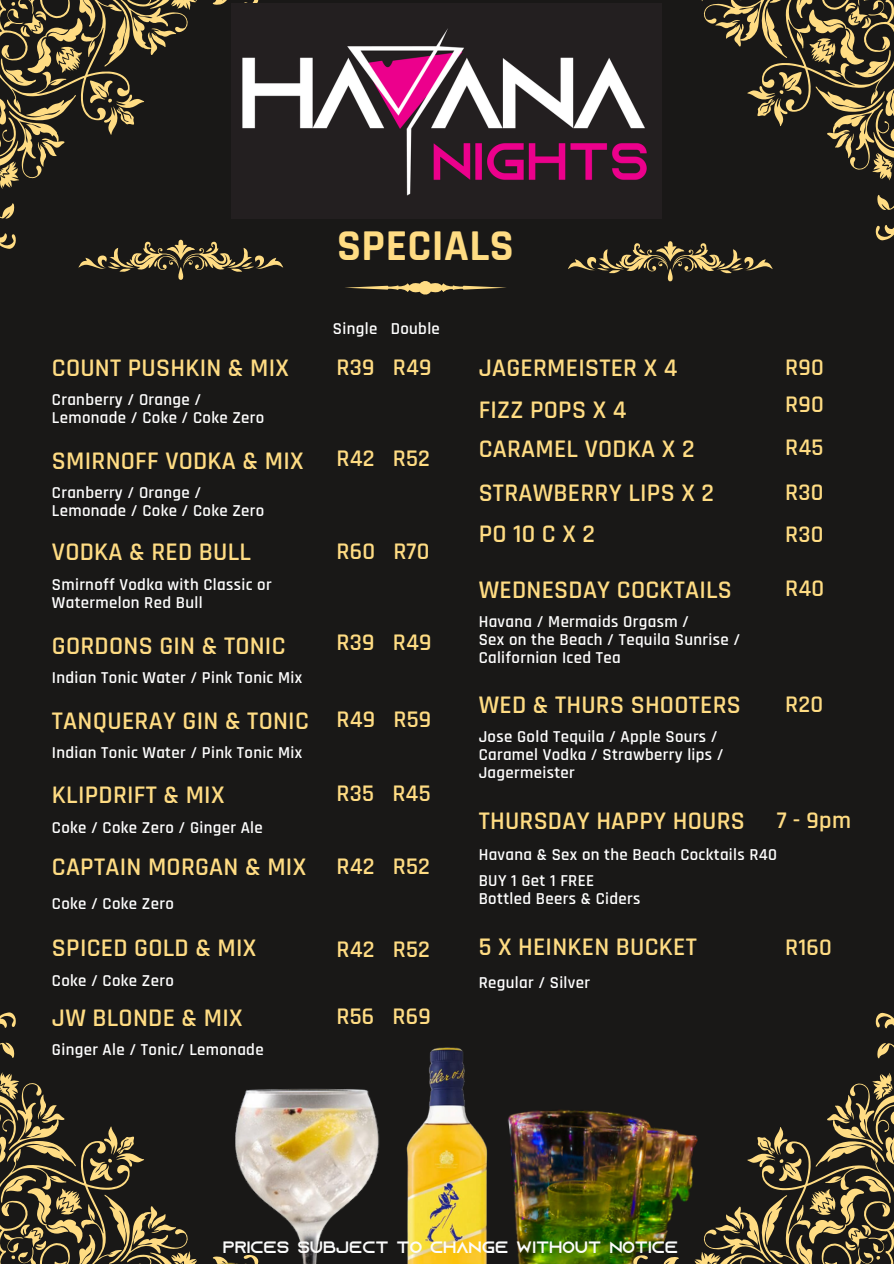
<style>
.page{position:relative;width:894px;height:1264px;background:#fff}
.page>*{position:absolute;margin:0;border:0;box-sizing:border-box;transform-origin:0 0}
.t1{font:700 44.55px "Rajdhani";letter-spacing:.01em;color:#ffdc83}
.t2{font:600 25.65px "Rajdhani";letter-spacing:.01em;color:#ffdc83}
.t3{font:600 25.65px "Rajdhani";letter-spacing:.26em;color:#ffdc83}
.t4{font:600 24.15px "Rajdhani";letter-spacing:.01em;color:#ffdc83}
.t5{font:600 16.8px/18px "Rajdhani";letter-spacing:.02em;color:#fff}
.t6{font:16.5px "Azonix";color:#fcfcfc}
</style>
<div class="page">
<div style="left:0;top:0;width:893px;height:1263px;background:#191817"></div>
<svg style="left:0;top:1012px;width:116px;height:251px"></svg>
<img style="left:603px;top:1111px;width:29px;height:152px">
<svg style="left:632px;top:1012px;width:261px;height:251px"></svg>
<svg style="left:345px;top:281px;width:161px;height:14px"></svg>
<svg style="left:0;top:0;width:258px;height:249px"></svg>
<svg style="left:78px;top:240px;width:205px;height:40px"></svg>
<svg style="left:701px;top:0;width:192px;height:241px"></svg>
<img style="left:232px;top:3px;width:415px;height:215px">
<svg style="left:568px;top:241px;width:204px;height:40px"></svg>
<img style="left:406px;top:1047px;width:197px;height:216px">
<img style="left:116px;top:1088px;width:263px;height:175px">
<p class="t1" style="left:337px;top:218px;width:178px">SPECIALS</p>
<h2 class="t5" style="left:333px;top:320px;width:108px">Single Double</h2>
<p class="t2" style="left:52px;top:352px;width:238px">COUNT PUSHKIN &amp; MIX</p>
<p class="t4" style="left:336px;top:352px;width:97px">R39 R49</p>
<h2 class="t5" style="left:52px;top:391px;width:214px">Cranberry / Orange /<br>Lemonade / Coke / Coke Zero</h2>
<h4 class="t2" style="left:52px;top:445px;width:253px">SMIRNOFF VODKA &amp; MIX</h4>
<h2 class="t4" style="left:336px;top:444px;width:95px">R42 R52</h2>
<h2 class="t5" style="left:52px;top:484px;width:214px">Cranberry / Orange /<br>Lemonade / Coke / Coke Zero</h2>
<h2 class="t2" style="left:52px;top:536px;width:201px">VODKA &amp; RED BULL</h2>
<h4 class="t4" style="left:336px;top:536px;width:95px">R60 R70</h4>
<h2 class="t5" style="left:52px;top:575px;width:221px">Smirnoff Vodka with Classic or<br>Watermelon Red Bull</h2>
<h2 class="t2" style="left:52px;top:629px;width:235px">GORDONS GIN &amp; TONIC</h2>
<h4 class="t4" style="left:336px;top:627px;width:97px">R39 R49</h4>
<h2 class="t5" style="left:52px;top:669px;width:252px">Indian Tonic Water / Pink Tonic Mix</h2>
<h4 class="t2" style="left:52px;top:705px;width:258px">TANQUERAY GIN &amp; TONIC</h4>
<h4 class="t4" style="left:336px;top:704px;width:96px">R49 R59</h4>
<h2 class="t5" style="left:52px;top:744px;width:252px">Indian Tonic Water / Pink Tonic Mix</h2>
<h2 class="t2" style="left:52px;top:779px;width:174px">KLIPDRIFT &amp; MIX</h2>
<h2 class="t4" style="left:336px;top:778px;width:96px">R35 R45</h2>
<h2 class="t5" style="left:52px;top:818px;width:212px">Coke / Coke Zero / Ginger Ale</h2>
<h2 class="t2" style="left:52px;top:851px;width:256px">CAPTAIN MORGAN &amp; MIX</h2>
<h4 class="t4" style="left:336px;top:851px;width:95px">R42 R52</h4>
<h2 class="t5" style="left:52px;top:895px;width:123px">Coke / Coke Zero</h2>
<h2 class="t2" style="left:52px;top:932px;width:206px">SPICED GOLD &amp; MIX</h2>
<h2 class="t4" style="left:336px;top:934px;width:95px">R42 R52</h2>
<h2 class="t5" style="left:52px;top:972px;width:123px">Coke / Coke Zero</h2>
<h2 class="t2" style="left:52px;top:1001px;width:192px">JW BLONDE &amp; MIX</h2>
<h2 class="t4" style="left:336px;top:1001px;width:96px">R56 R69</h2>
<h2 class="t5" style="left:52px;top:1040px;width:213px">Ginger Ale / Tonic/ Lemonade</h2>
<h4 class="t2" style="left:478px;top:352px;width:200px">JAGERMEISTER X 4</h4>
<h2 class="t4" style="left:784px;top:352px;width:40px">R90</h2>
<h2 class="t2" style="left:478px;top:394px;width:149px">FIZZ POPS X 4</h2>
<h2 class="t2" style="left:478px;top:433px;width:217px">CARAMEL VODKA X 2</h2>
<h4 class="t2" style="left:478px;top:477px;width:237px">STRAWBERRY LIPS X 2</h4>
<h2 class="t4" style="left:784px;top:389px;width:40px">R90</h2>
<h2 class="t4" style="left:784px;top:432px;width:40px">R45</h2>
<h4 class="t4" style="left:784px;top:478px;width:40px">R30</h4>
<h4 class="t3" style="left:478px;top:518px;width:118px">PO10CX2</h4>
<h4 class="t4" style="left:784px;top:519px;width:40px">R30</h4>
<h2 class="t2" style="left:478px;top:574px;width:255px">WEDNESDAY COCKTAILS</h2>
<h2 class="t4" style="left:784px;top:573px;width:41px">R40</h2>
<h4 class="t5" style="left:478px;top:613px;width:263px">Havana / Mermaids Orgasm /<br>Sex on the Beach / Tequila Sunrise /<br>Californian Iced Tea</h4>
<h4 class="t2" style="left:478px;top:689px;width:263px">WED &amp; THURS SHOOTERS</h4>
<h2 class="t4" style="left:784px;top:689px;width:39px">R20</h2>
<h2 class="t5" style="left:478px;top:728px;width:246px">Jose Gold Tequila / Apple Sours /<br>Caramel Vodka / Strawberry lips /<br>Jagermeister</h2>
<h4 class="t2" style="left:478px;top:804px;width:267px">THURSDAY HAPPY HOURS</h4>
<h2 class="t4" style="left:776px;top:805px;width:76px">7 - 9pm</h2>
<h2 class="t5" style="left:478px;top:846px;width:300px">Havana &amp; Sex on the Beach Cocktails R40</h2>
<h3 class="t5" style="left:478px;top:872px;width:163px">BUY 1 Get 1 FREE<br>Bottled Beers &amp; Ciders</h3>
<h2 class="t2" style="left:478px;top:931px;width:220px">5 X HEINKEN BUCKET</h2>
<h2 class="t4" style="left:784px;top:932px;width:48px">R160</h2>
<h2 class="t5" style="left:478px;top:973px;width:113px">Regular / Silver</h2>
<p class="t6" style="left:223px;top:1240px;width:457px">PRICES SUBJECT TO CHANGE WITHOUT NOTICE</p>
</div>
